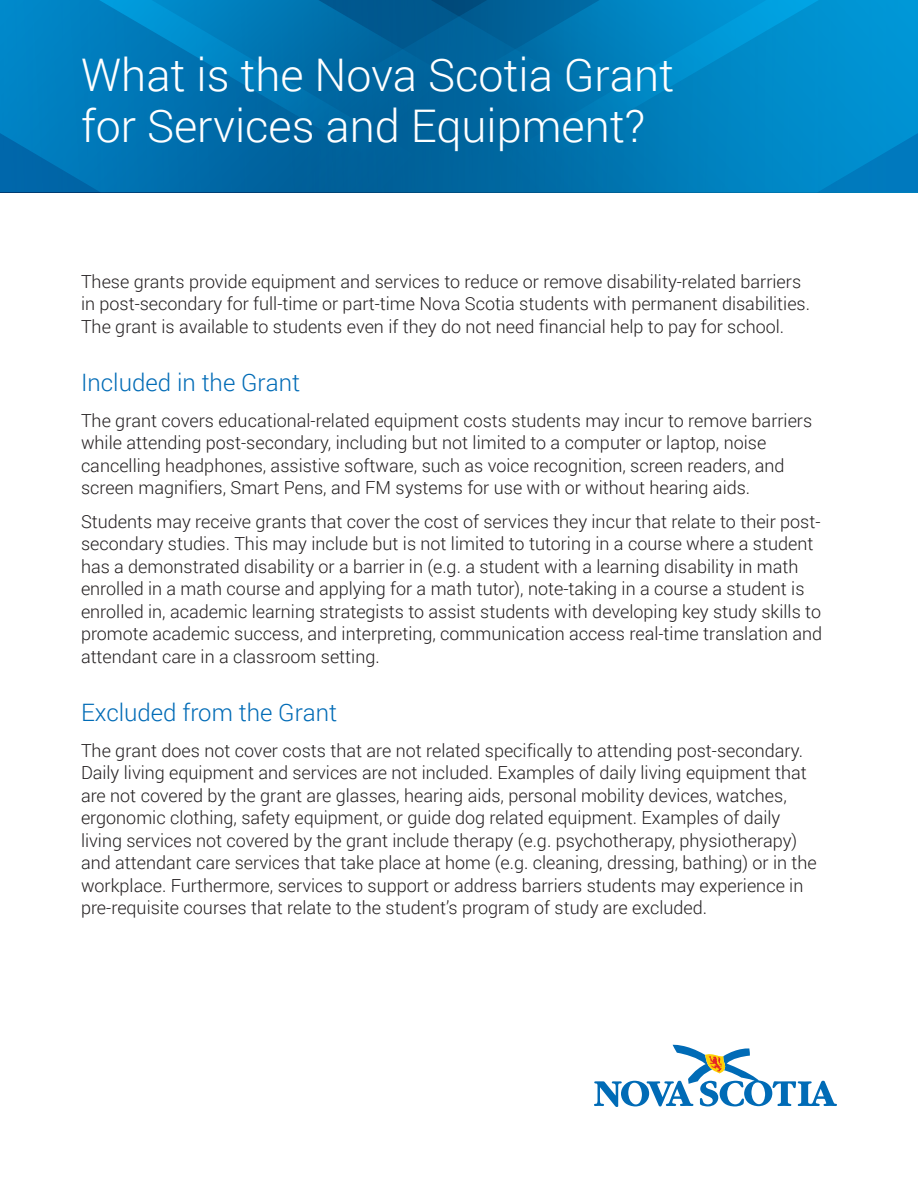
<style>
.page{position:relative;width:918px;height:1188px;background:#fff}
.page>*{position:absolute;margin:0;border:0;box-sizing:border-box;transform-origin:0 0}
.t1{font:300 45px/51px "Roboto";color:#fff}
.t2{font:300 24px "Roboto";color:#006bb6}
.t3{font:300 18px/22.5px "Roboto";color:#231f20}
</style>
<div class="page">
<svg style="left:594px;top:1044px;width:243px;height:63px"></svg>
<svg style="left:0;top:0;width:76px;height:192px;background:#007cbe"></svg>
<svg style="left:76px;top:0;width:81px;height:192px;background:#007aba"></svg>
<svg style="left:157px;top:0;width:113px;height:192px;background:#0073b1"></svg>
<svg style="left:842px;top:0;width:76px;height:192px;background:#008dce"></svg>
<svg style="left:270px;top:0;width:572px;height:192px;background:#0074b0"></svg>
<h1 class="t1" style="left:81px;top:48px;width:595px">What is the Nova Scotia Grant for Services and Equipment?</h1>
<p class="t3" style="left:81px;top:270px;width:731px">These grants provide equipment and services to reduce or remove disability-related barriers in post-secondary for full-time or part-time Nova Scotia students with permanent disabilities.<br>The grant is available to students even if they do not need financial help to pay for school.</p>
<h2 class="t2" style="left:81px;top:366px;width:221px">Included in the Grant</h2>
<p class="t3" style="left:81px;top:409px;width:733px">The grant covers educational-related equipment costs students may incur to remove barriers while attending post-secondary, including but not limited to a computer or laptop, noise cancelling headphones, assistive software, such as voice recognition, screen readers, and screen magnifiers, Smart Pens, and FM systems for use with or without hearing aids.</p>
<p class="t3" style="left:81px;top:509px;width:743px">Students may receive grants that cover the cost of services they incur that relate to their post&shy;secondary studies. This may include but is not limited to tutoring in a course where a student has a demonstrated disability or a barrier in (e.g. a student with a learning disability in math enrolled in a math course and applying for a math tutor), note-taking in a course a student is enrolled in, academic learning strategists to assist students with developing key study skills to promote academic success, and interpreting, communication access real-time translation and attendant care in a classroom setting.</p>
<h2 class="t2" style="left:81px;top:696px;width:258px">Excluded from the Grant</h2>
<p class="t3" style="left:81px;top:738px;width:737px">The grant does not cover costs that are not related specifically to attending post-secondary.<br>Daily living equipment and services are not included. Examples of daily living equipment that are not covered by the grant are glasses, hearing aids, personal mobility devices, watches, ergonomic clothing, safety equipment, or guide dog related equipment. Examples of daily living services not covered by the grant include therapy (e.g. psychotherapy, physiotherapy) and attendant care services that take place at home (e.g. cleaning, dressing, bathing) or in the workplace. Furthermore, services to support or address barriers students may experience in pre-requisite courses that relate to the student’s program of study are excluded.</p>
</div>
